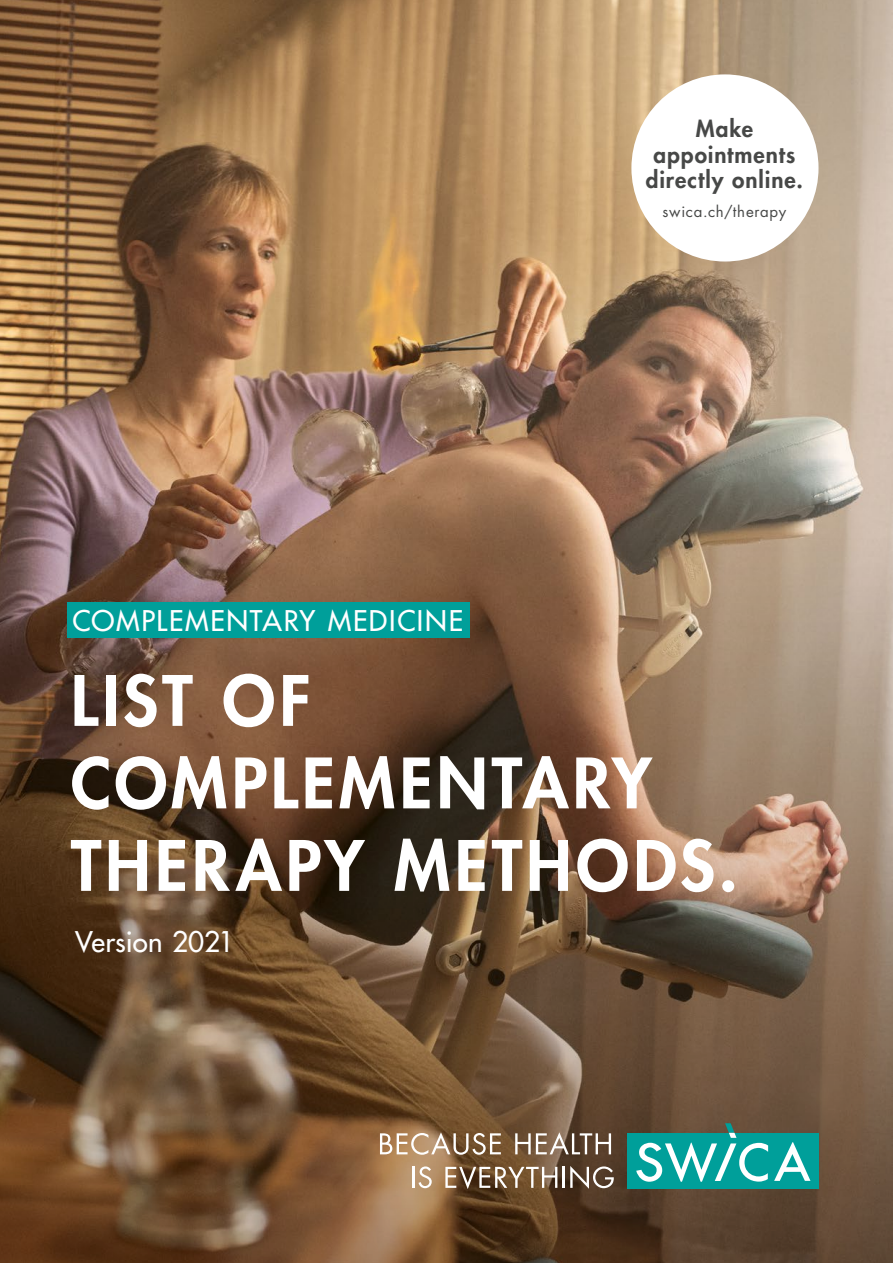
<style>
.page{position:relative;width:893px;height:1263px;background:#fff}
.page>*{position:absolute;margin:0;border:0;box-sizing:border-box;transform-origin:0 0}
.t1{font:800 67.5px/82.5px "Futura Std";letter-spacing:.06em;color:#fff}
.t2{font:500 27.75px "Futura Std";letter-spacing:.05em;color:#fff}
.t3{font:500 27.75px "Futura Std";color:#fff}
.t4{font:800 22.5px/25.5px "Futura Std";letter-spacing:.045em;color:#474847;text-align:center}
.t5{font:15px "Futura Std";letter-spacing:.05em;color:#474847}
</style>
<div class="page">
<img style="left:0;top:0;width:893px;height:493px">
<img style="left:0;top:493px;width:893px;height:770px">
<div style="left:627px;top:1133px;width:191px;height:55px;background:#009f9a"></div>
<svg style="left:774px;top:1142px;width:36px;height:39px"></svg>
<svg style="left:636px;top:1123px;width:132px;height:59px"></svg>
<svg style="left:380px;top:1132px;width:121px;height:23px"></svg>
<svg style="left:515px;top:1132px;width:96px;height:22px"></svg>
<hr style="left:412px;top:1167px;width:2px;height:21px;background:#fff">
<svg style="left:419px;top:1166px;width:13px;height:22px"></svg>
<svg style="left:445px;top:1167px;width:112px;height:22px"></svg>
<hr style="left:563px;top:1167px;width:2px;height:21px;background:#fff">
<svg style="left:570px;top:1166px;width:44px;height:23px"></svg>
<div style="left:67px;top:602px;width:403px;height:36px;background:#009f9a"></div>
<div style="left:631px;top:74px;width:187px;height:187px;background:#fff;border-radius:50%"></div>
<p class="t2" style="left:72px;top:603px;width:392px">COMPLEMENTARY MEDICINE</p>
<p class="t4" style="left:646px;top:116px;width:158px">Make appointments directly online.</p>
<p class="t5" style="left:663px;top:202px;width:125px">swica.ch/therapy</p>
<p class="t1" style="left:71px;top:660px;width:669px">LIST OF<br>COMPLEMENTARY<br>THERAPY METHODS.</p>
<p class="t3" style="left:75px;top:925px;width:161px">Version 2021</p>
</div>
